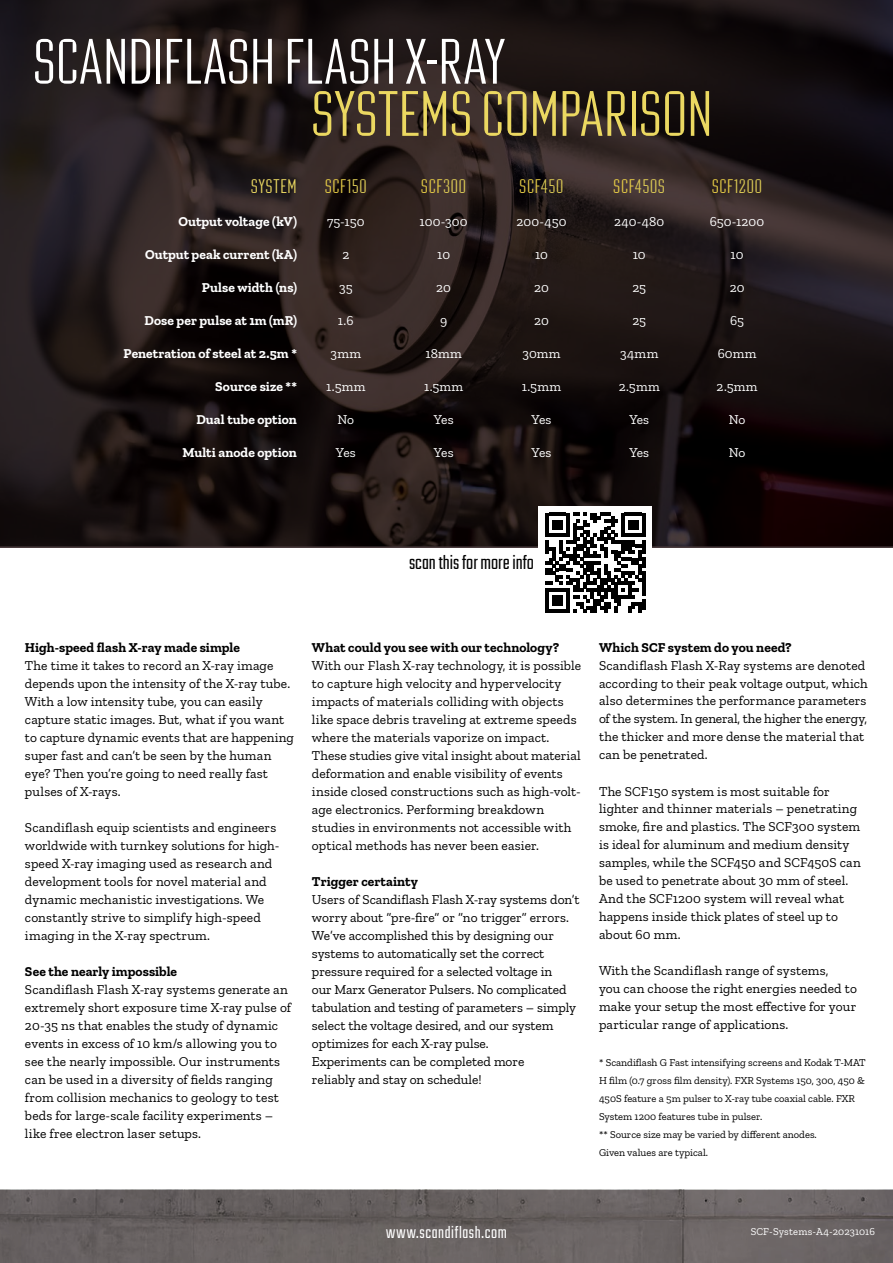
<style>
.page{position:relative;width:893px;height:1263px;background:#fff}
.page>*{position:absolute;margin:0;border:0;box-sizing:border-box;transform-origin:0 0}
.t1{font:300 62.7px "Poster Gothic Ex Cond ATF";letter-spacing:-.01em;color:#fff}
.t2{font:300 62.7px "Poster Gothic Ex Cond ATF";letter-spacing:-.02em;color:#ebd861}
.t3{font:300 21px "Teko";color:#000}
.t4{font:300 19.35px "Poster Gothic Ex Cond ATF";letter-spacing:.005em;color:#e4ca45}
.t5{font:300 19.35px "Poster Gothic Ex Cond ATF";letter-spacing:.01em;color:#dac854}
.t6{font:300 19.35px "Poster Gothic Ex Cond ATF";letter-spacing:.025em;color:#ebd861}
.t7{font:300 18px "Teko";letter-spacing:.03em;color:#fff}
.t8{font:13.5px/18px "Zilla Slab";letter-spacing:.005em;color:#000}
.t9{font:700 13.5px "Zilla Slab";letter-spacing:.005em;color:#fff}
.t10{font:13.5px "Zilla Slab";letter-spacing:.005em;color:#fff}
.t11{font:700 13.5px "Zilla Slab";letter-spacing:.005em;color:#000}
.t12{font:10.5px/18px "Zilla Slab";color:#000}
.t13{font:10.5px "Zilla Slab";letter-spacing:.015em;color:#fff}
.s1{color:#dac854}
.s2{color:#e4ca45}
</style>
<div class="page">
<svg style="left:0;top:0;width:893px;height:547px;background:#1f1616"></svg>
<svg style="left:0;top:1190px;width:893px;height:73px;background:#676161"></svg>
<div style="left:538px;top:506px;width:114px;height:114px;background:#fff"></div>
<svg style="left:545px;top:513px;width:100px;height:100px"></svg>
<h1 class="t1" style="left:33px;top:23px;width:474px">SCANDIFLASH FLASH X-RAY</h1>
<h1 class="t2" style="left:311px;top:75px;width:404px">SYSTEMS COMPARISON</h1>
<h3 class="t6" style="left:251px;top:174px;width:47px">SYSTEM</h3>
<p class="t9" style="left:178px;top:213px;width:120px">Output voltage (kV)</p>
<p class="t9" style="left:145px;top:246px;width:153px">Output peak current (kA)</p>
<p class="t9" style="left:202px;top:279px;width:97px">Pulse width (ns)</p>
<p class="t9" style="left:145px;top:312px;width:154px">Dose per pulse at 1m (mR)</p>
<p class="t9" style="left:124px;top:345px;width:175px">Penetration of steel at 2.5m *</p>
<p class="t9" style="left:215px;top:378px;width:83px">Source size **</p>
<p class="t9" style="left:196px;top:411px;width:102px">Dual tube option</p>
<p class="t9" style="left:182px;top:444px;width:116px">Multi anode option</p>
<h3 class="t4" style="left:325px;top:174px;width:44px">SCF<span class="s1">150</span></h3>
<p class="t10" style="left:327px;top:214px;width:39px">75-150</p>
<p class="t10" style="left:342px;top:247px;width:8px">2</p>
<p class="t10" style="left:339px;top:280px;width:15px">35</p>
<p class="t10" style="left:338px;top:313px;width:17px">1.6</p>
<p class="t10" style="left:331px;top:346px;width:32px">3mm</p>
<p class="t10" style="left:326px;top:379px;width:41px">1.5mm</p>
<p class="t10" style="left:337px;top:412px;width:18px">No</p>
<p class="t10" style="left:336px;top:445px;width:21px">Yes</p>
<h3 class="t4" style="left:421px;top:174px;width:47px">SCF<span class="s1">300</span></h3>
<p class="t10" style="left:420px;top:214px;width:50px">100-300</p>
<p class="t10" style="left:437px;top:247px;width:14px">10</p>
<p class="t10" style="left:436px;top:280px;width:16px">20</p>
<p class="t10" style="left:440px;top:313px;width:9px">9</p>
<p class="t10" style="left:425px;top:346px;width:38px">18mm</p>
<p class="t10" style="left:424px;top:379px;width:41px">1.5mm</p>
<p class="t10" style="left:434px;top:412px;width:21px">Yes</p>
<p class="t10" style="left:434px;top:445px;width:21px">Yes</p>
<h3 class="t4" style="left:519px;top:174px;width:46px">SCF<span class="s1">450</span></h3>
<p class="t10" style="left:516px;top:214px;width:51px">200-450</p>
<p class="t10" style="left:535px;top:247px;width:14px">10</p>
<p class="t10" style="left:534px;top:280px;width:16px">20</p>
<p class="t10" style="left:534px;top:313px;width:16px">20</p>
<p class="t10" style="left:522px;top:346px;width:40px">30mm</p>
<p class="t10" style="left:522px;top:379px;width:41px">1.5mm</p>
<p class="t10" style="left:531px;top:412px;width:21px">Yes</p>
<p class="t10" style="left:531px;top:445px;width:21px">Yes</p>
<h3 class="t5" style="left:613px;top:174px;width:53px"><span class="s2">SCF</span>450S</h3>
<p class="t10" style="left:614px;top:214px;width:52px">240-480</p>
<p class="t10" style="left:633px;top:247px;width:14px">10</p>
<p class="t10" style="left:632px;top:280px;width:15px">25</p>
<p class="t10" style="left:632px;top:313px;width:15px">25</p>
<p class="t10" style="left:620px;top:346px;width:40px">34mm</p>
<p class="t10" style="left:619px;top:379px;width:42px">2.5mm</p>
<p class="t10" style="left:629px;top:412px;width:21px">Yes</p>
<p class="t10" style="left:629px;top:445px;width:21px">Yes</p>
<h3 class="t5" style="left:712px;top:174px;width:52px"><span class="s2">SCF</span>1200</h3>
<p class="t10" style="left:710px;top:214px;width:56px">650-1200</p>
<p class="t10" style="left:731px;top:247px;width:14px">10</p>
<p class="t10" style="left:730px;top:280px;width:16px">20</p>
<p class="t10" style="left:730px;top:313px;width:15px">65</p>
<p class="t10" style="left:718px;top:346px;width:40px">60mm</p>
<p class="t10" style="left:717px;top:379px;width:42px">2.5mm</p>
<p class="t10" style="left:729px;top:412px;width:18px">No</p>
<p class="t10" style="left:729px;top:445px;width:18px">No</p>
<h2 class="t3" style="left:409px;top:552px;width:126px">scan this for more info</h2>
<p class="t11" style="left:25px;top:639px;width:216px">High-speed flash X-ray made simple</p>
<p class="t8" style="left:25px;top:656px;width:270px">The time it takes to record an X-ray image depends upon the intensity of the X-ray tube.<br>With a low intensity tube, you can easily capture static images. But, what if you want to capture dynamic events that are happening super fast and can’t be seen by the human eye? Then you’re going to need really fast pulses of X-rays.</p>
<p class="t8" style="left:25px;top:818px;width:256px">Scandiflash equip scientists and engineers worldwide with turnkey solutions for high&shy;speed X-ray imaging used as research and development tools for novel material and dynamic mechanistic investigations. We constantly strive to simplify high-speed imaging in the X-ray spectrum.</p>
<p class="t11" style="left:25px;top:963px;width:154px">See the nearly impossible</p>
<p class="t8" style="left:25px;top:980px;width:268px">Scandiflash Flash X-ray systems generate an extremely short exposure time X-ray pulse of 20-35 ns that enables the study of dynamic events in excess of 10 km/s allowing you to see the nearly impossible. Our instruments can be used in a diversity of fields ranging from collision mechanics to geology to test beds for large-scale facility experiments – like free electron laser setups.</p>
<p class="t11" style="left:312px;top:639px;width:249px">What could you see with our technology?</p>
<p class="t8" style="left:312px;top:656px;width:271px">With our Flash X-ray technology, it is possible to capture high velocity and hypervelocity impacts of materials colliding with objects like space debris traveling at extreme speeds where the materials vaporize on impact.<br>These studies give vital insight about material deformation and enable visibility of events inside closed constructions such as high-volt&shy;age electronics. Performing breakdown studies in environments not accessible with optical methods has never been easier.</p>
<p class="t11" style="left:312px;top:873px;width:107px">Trigger certainty</p>
<p class="t8" style="left:312px;top:890px;width:269px">Users of Scandiflash Flash X-ray systems don’t worry about “pre-fire” or “no trigger” errors.<br>We’ve accomplished this by designing our systems to automatically set the correct pressure required for a selected voltage in<br>our Marx Generator Pulsers. No complicated tabulation and testing of parameters – simply select the voltage desired, and our system optimizes for each X-ray pulse.<br>Experiments can be completed more<br>reliably and stay on schedule!</p>
<p class="t11" style="left:599px;top:639px;width:194px">Which SCF system do you need?</p>
<p class="t8" style="left:599px;top:656px;width:270px">Scandiflash Flash X-Ray systems are denoted according to their peak voltage output, which also determines the performance parameters of the system. In general, the higher the energy, the thicker and more dense the material that can be penetrated.</p>
<p class="t8" style="left:599px;top:782px;width:263px">The SCF150 system is most suitable for lighter and thinner materials – penetrating smoke, fire and plastics. The SCF300 system is ideal for aluminum and medium density samples, while the SCF450 and SCF450S can be used to penetrate about 30 mm of steel.<br>And the SCF1200 system will reveal what happens inside thick plates of steel up to about 60 mm.</p>
<p class="t8" style="left:599px;top:962px;width:259px">With the Scandiflash range of systems,<br>you can choose the right energies needed to make your setup the most effective for your particular range of applications.</p>
<p class="t12" style="left:599px;top:1053px;width:268px">* Scandiflash G Fast intensifying screens and Kodak T-MAT H film (0.7 gross film density). FXR Systems 150, 300, 450 &amp; 450S feature a 5m pulser to X-ray tube coaxial cable. FXR System 1200 features tube in pulser.<br>** Source size may be varied by different anodes.<br>Given values are typical.</p>
<h3 class="t7" style="left:386px;top:1223px;width:122px">www.scandiflash.com</h3>
<p class="t13" style="left:751px;top:1225px;width:126px">SCF-Systems-A4-20231016</p>
</div>
